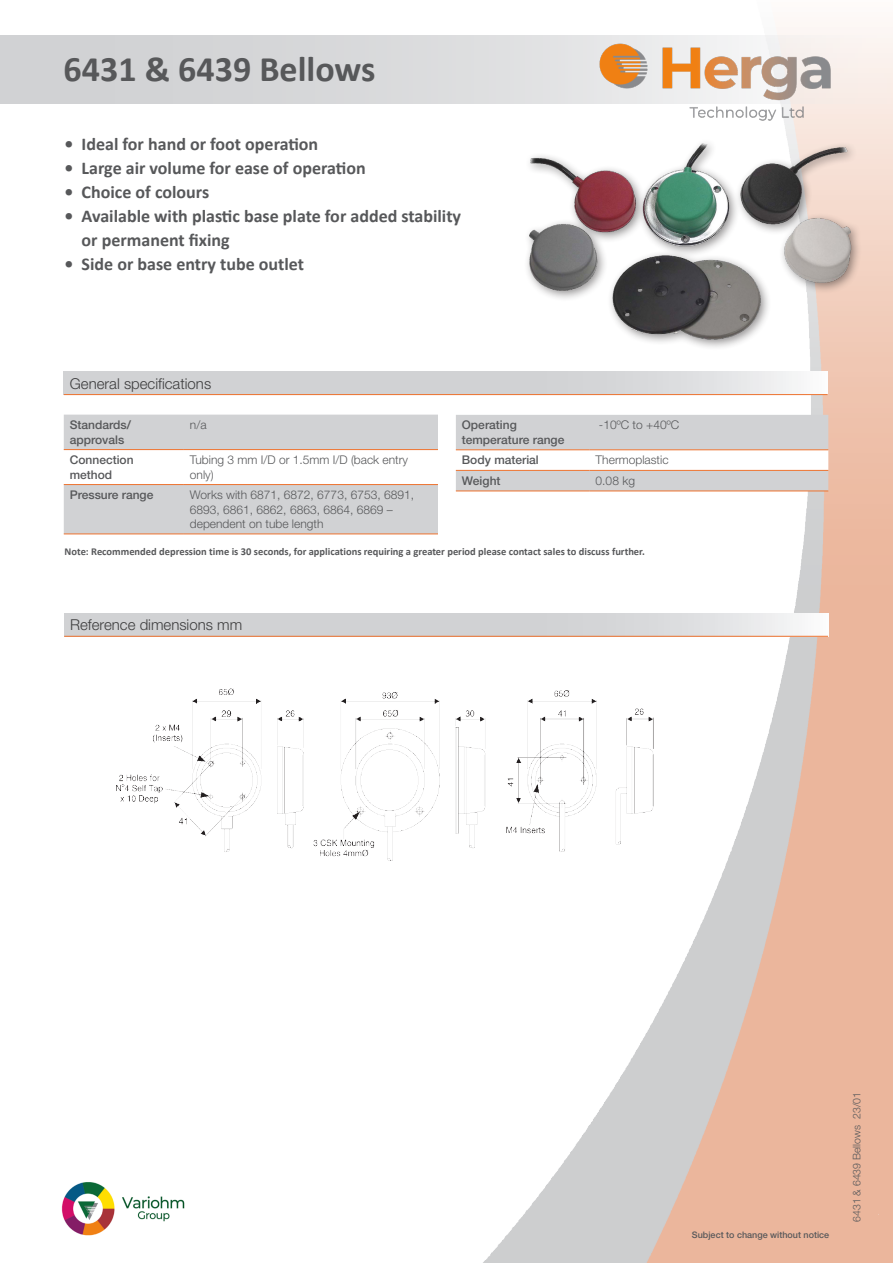
<style>
.page{position:relative;width:893px;height:1263px;background:#fff}
.page>*{position:absolute;margin:0;border:0;box-sizing:border-box;transform-origin:0 0}
.Herga_Main_Title{font:700 36px "Calibri";color:#57585a}
.t1{font:700 18px/24px "Calibri";color:#57585a}
.Herga_Small_Table_Ti{font:300 15px "Helvetica Neue LT Pro";color:#3e3e3f}
.Herga_Table_Text{font:300 12px/14.4px "Helvetica Neue LT Pro";color:#57585a}
.Herga_Table_Text_Lef{font:500 12px/14.4px "Helvetica Neue LT Pro";color:#57585a}
.Body_text_tables{font:300 12px "Helvetica Neue LT Pro";color:#57585a}
.Body_text_tables-2{font:700 10.5px "Calibri";color:#57585a}
.Herga_Filename_Text{font:300 10.5px "Helvetica Neue LT Pro";color:#57585a}
.t2{font:500 9px "Helvetica Neue LT Pro";color:#57585a}
</style>
<div class="page">
<img style="left:479px;top:27px;width:414px;height:1236px">
<div style="left:0;top:35px;width:893px;height:68px;background:#d6d7d8"></div>
<img style="left:562px;top:27px;width:306px;height:170px">
<img style="left:61px;top:1182px;width:124px;height:54px">
<svg style="left:64px;top:613px;width:764px;height:23px;background:#d6d6d7"></svg>
<hr style="left:64px;top:636px;width:764px;height:1px;background:#ed722e">
<div style="left:524px;top:138px;width:338px;height:213px;background:#231f20;opacity:.5"></div>
<img style="left:513px;top:97px;width:339px;height:286px">
<svg style="left:64px;top:415px;width:374px;height:118px"></svg>
<hr style="left:64px;top:449px;width:120px;height:1px;background:#ed722e">
<hr style="left:184px;top:449px;width:254px;height:1px;background:#ed722e">
<hr style="left:64px;top:484px;width:120px;height:1px;background:#ed722e">
<hr style="left:184px;top:484px;width:254px;height:1px;background:#ed722e">
<hr style="left:64px;top:533px;width:120px;height:1px;background:#ed722e">
<hr style="left:184px;top:533px;width:254px;height:1px;background:#ed722e">
<svg style="left:456px;top:415px;width:372px;height:76px"></svg>
<hr style="left:456px;top:449px;width:134px;height:1px;background:#ed722e">
<hr style="left:590px;top:449px;width:238px;height:1px;background:#ed722e">
<hr style="left:456px;top:470px;width:134px;height:1px;background:#ed722e">
<hr style="left:590px;top:470px;width:238px;height:1px;background:#ed722e">
<hr style="left:456px;top:491px;width:134px;height:1px;background:#ed722e">
<hr style="left:590px;top:491px;width:238px;height:1px;background:#ed722e">
<svg style="left:64px;top:372px;width:764px;height:22px;background:#d6d7d9"></svg>
<hr style="left:64px;top:394px;width:764px;height:1px;background:#ed722e">
<img style="left:116px;top:663px;width:594px;height:215px">
<p class="Herga_Main_Title" style="left:64px;top:43px;width:313px">6431 &amp; 6439 Bellows</p>
<p class="t1" style="left:65px;top:131px;width:255px">• Ideal for hand or foot operation</p>
<p class="t1" style="left:65px;top:155px;width:303px">• Large air volume for ease of operation</p>
<p class="t1" style="left:65px;top:179px;width:146px">• Choice of colours</p>
<p class="t1" style="left:82px;top:203px;width:381px;text-indent:-17px">• Available with plastic base plate for added stability or permanent fixing</p>
<p class="t1" style="left:65px;top:251px;width:241px">• Side or base entry tube outlet</p>
<p class="Herga_Small_Table_Ti" style="left:70px;top:374px;width:143px">General specifications</p>
<p class="Herga_Table_Text_Lef" style="left:70px;top:418px;width:63px">Standards/ approvals</p>
<p class="Herga_Table_Text" style="left:190px;top:417px;width:18px">n/a</p>
<p class="Herga_Table_Text_Lef" style="left:70px;top:452px;width:65px">Connection method</p>
<p class="Herga_Table_Text" style="left:190px;top:452px;width:220px">Tubing 3 mm I/D or 1.5mm I/D (back entry only)</p>
<p class="Herga_Table_Text_Lef" style="left:70px;top:487px;width:85px">Pressure range</p>
<p class="Herga_Table_Text" style="left:190px;top:487px;width:226px">Works with 6871, 6872, 6773, 6753, 6891,<br>6893, 6861, 6862, 6863, 6864, 6869 – dependent on tube length</p>
<p class="Herga_Table_Text_Lef" style="left:462px;top:418px;width:104px">Operating temperature range</p>
<p class="Herga_Table_Text" style="left:599px;top:418px;width:82px">-10ºC to +40ºC</p>
<p class="Herga_Table_Text_Lef" style="left:462px;top:453px;width:78px">Body material</p>
<p class="Herga_Table_Text" style="left:596px;top:453px;width:74px">Thermoplastic</p>
<p class="Herga_Table_Text_Lef" style="left:462px;top:473px;width:40px">Weight</p>
<p class="Body_text_tables" style="left:596px;top:473px;width:41px">0.08 kg</p>
<p class="Body_text_tables-2" style="left:65px;top:544px;width:582px">Note: Recommended depression time is 30 seconds, for applications requiring a greater period please contact sales to discuss further.</p>
<p class="Herga_Small_Table_Ti" style="left:70px;top:616px;width:173px">Reference dimensions mm</p>
<p class="t2" style="left:692px;top:1230px;width:139px">Subject to change without notice</p>
<p class="Herga_Filename_Text" style="left:850px;top:1222px;width:131px;rotate:-90deg">6431 &amp; 6439 Bellows 23/01</p>
</div>
